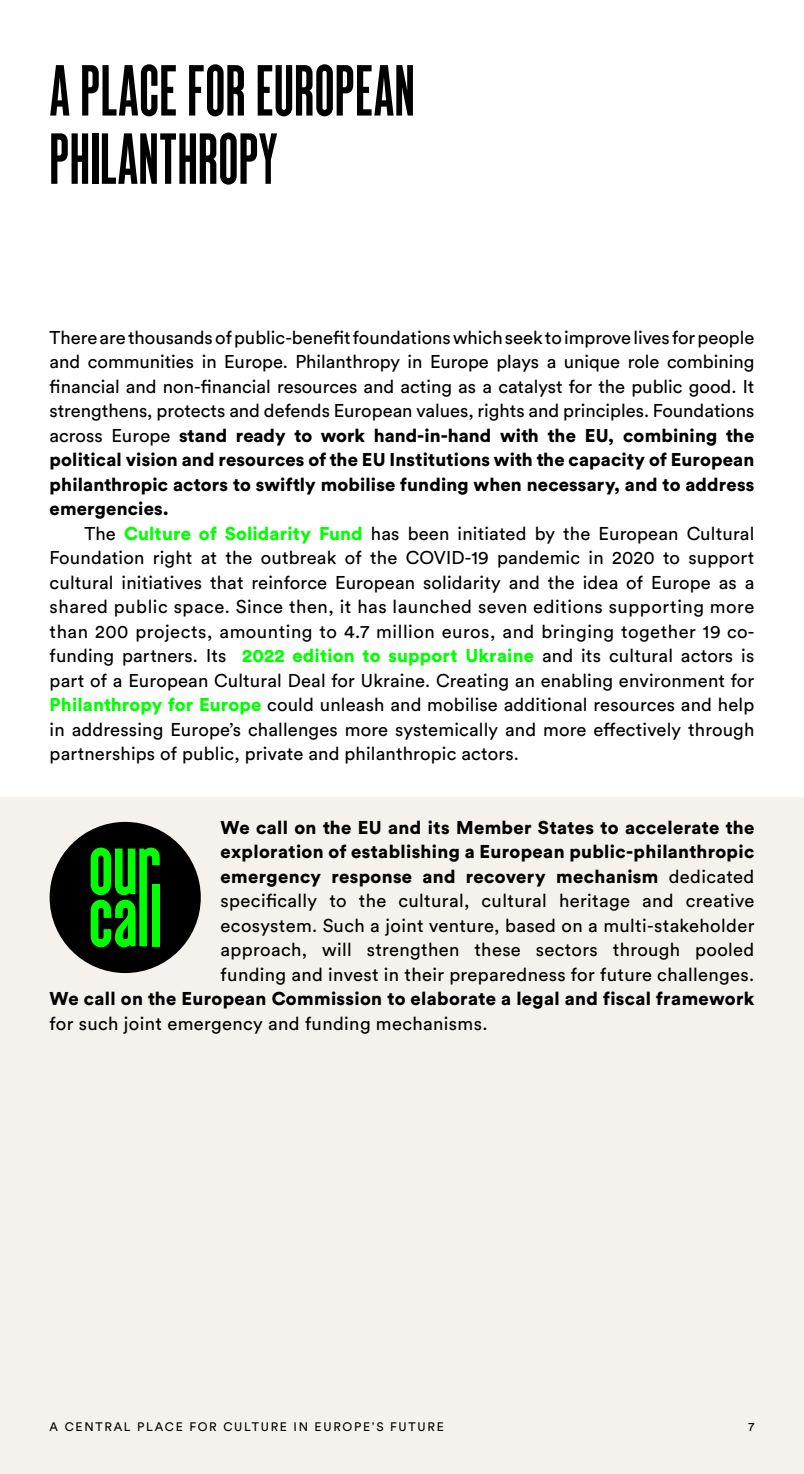
<style>
.page{position:relative;width:804px;height:1474px;background:#fff}
.page>*{position:absolute;margin:0;border:0;box-sizing:border-box;transform-origin:0 0}
.t1{font:700 63px/68.2px "Cactus";letter-spacing:.01em;color:#000}
.t2{font:18.38px/24.5px "Circular Std";letter-spacing:.01em;color:#000;text-align:justify}
.t3{font:900 18.38px "Circular Std";letter-spacing:.02em;color:#000}
.t4{font:12.25px "Circular Std";letter-spacing:.14em;color:#000}
.s1{font-weight:900}
.s2{font-weight:900;color:#0f0}
</style>
<div class="page">
<div style="left:0;top:797px;width:804px;height:676px;background:#f5f1ec"></div>
<div style="left:50px;top:822px;width:151px;height:151px;background:#000;border-radius:50%"></div>
<svg style="left:91px;top:847px;width:69px;height:100px"></svg>
<div style="left:152px;top:884px;width:8px;height:62px;background:#0f0"></div>
<h1 class="t1" style="left:50px;top:55px;width:366px">A PLACE FOR EUROPEAN<br>PHILANTHROPY</h1>
<p class="t2" style="left:50px;top:325px;width:706px">There are thousands of public-benefit foundations which seek to improve lives for people and communities in Europe. Philanthropy in Europe plays a unique role combining financial and non-financial resources and acting as a catalyst for the public good. It strengthens, protects and defends European values, rights and principles. Foundations across Europe <span class="s1">stand ready to work hand-in-hand with the EU, combining the political vision and resources of the EU Institutions with the capacity of European philanthropic actors to swiftly mobilise funding when necessary, and to address emergencies.</span></p>
<p class="t2" style="left:50px;top:521px;width:706px;text-indent:35px">The <span class="s2">Culture of Solidarity Fund</span> has been initiated by the European Cultural Foundation right at the outbreak of the COVID-19 pandemic in 2020 to support cultural initiatives that reinforce European solidarity and the idea of Europe as a shared public space. Since then, it has launched seven editions supporting more than 200 projects, amounting to 4.7 million euros, and bringing together 19 co&shy;funding partners. Its <span class="s2">2022 edition to support Ukraine</span> and its cultural actors is part of a European Cultural Deal for Ukraine. Creating an enabling environment for <span class="s2">Philanthropy for Europe</span> could unleash and mobilise additional resources and help in addressing Europe’s challenges more systemically and more effectively through partnerships of public, private and philanthropic actors.</p>
<p class="t2" style="left:221px;top:815px;width:535px"><span class="s1">We call on the EU and its Member States to accelerate the exploration of establishing a European public-philanthropic emergency response and recovery mechanism</span> dedicated specifically to the cultural, cultural heritage and creative ecosystem. Such a joint venture, based on a multi-stakeholder approach, will strengthen these sectors through pooled funding and invest in their preparedness for future challenges.</p>
<p class="t3" style="left:50px;top:986px;width:706px">We call on the European Commission to elaborate a legal and fiscal framework</p>
<p class="t2" style="left:50px;top:1011px;width:439px">for such joint emergency and funding mechanisms.</p>
<p class="t4" style="left:50px;top:1419px;width:396px">A CENTRAL PLACE FOR CULTURE IN EUROPE’S FUTURE</p>
<p class="t4" style="left:748px;top:1418px;width:7px">7</p>
</div>
